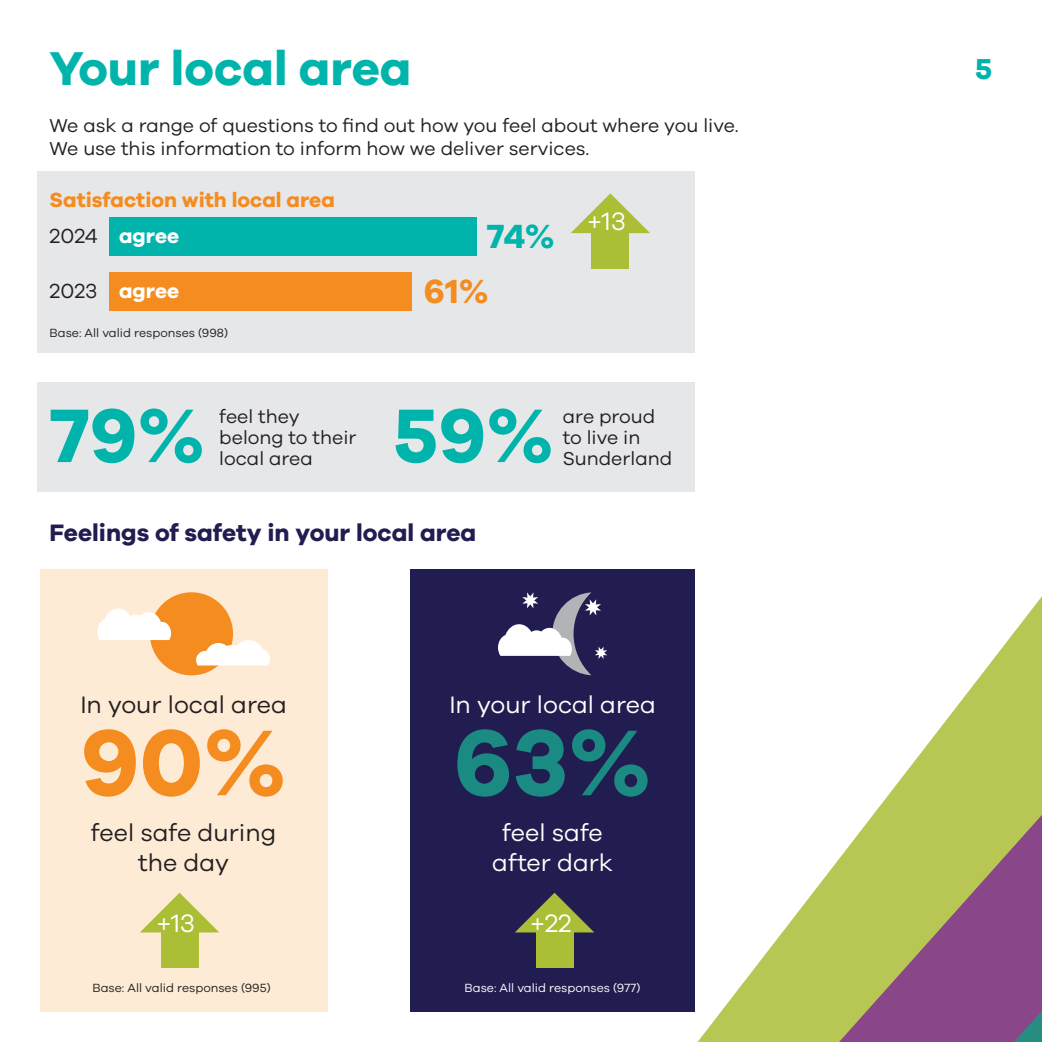
<style>
.page{position:relative;width:1042px;height:1042px;background:#fff}
.page>*{position:absolute;margin:0;border:0;box-sizing:border-box;transform-origin:0 0}
.t1{font:700 96.25px "Galano Grotesque";color:#f48c1f}
.t2{font:700 96.25px "Galano Grotesque";color:#1b8a82}
.t3{font:700 78.23px "Galano Grotesque";color:#00b4ac}
.t4{font:700 49px "Galano Grotesque";color:#00b4ac}
.t5{font:700 34.65px "Galano Grotesque";color:#00b4ac}
.t6{font:700 34.65px "Galano Grotesque";color:#f48c1f}
.t7{font:700 29.75px "Galano Grotesque";color:#00b4ac}
.t8{font:26.07px "Galano Grotesque";color:#fff}
.t9{font:24.5px/29.4px "Galano Grotesque";color:#231f20;text-align:center}
.t10{font:24.5px/29.4px "Galano Grotesque";color:#fff;text-align:center}
.t11{font:700 24.5px "Galano Grotesque";color:#211d51}
.t12{font:700 21px "Galano Grotesque";color:#f48c1f}
.t13{font:700 21px "Galano Grotesque";color:#fff}
.t14{font:21px "Galano Grotesque";color:#231f20}
.t15{font:19.25px/21px "Galano Grotesque";color:#231f20}
.t16{font:12.25px "Galano Grotesque";color:#231f20}
.t17{font:12.25px "Galano Grotesque";color:#fff}
</style>
<div class="page">
<svg style="left:694px;top:577px;width:348px;height:465px"></svg>
<div style="left:37px;top:171px;width:657px;height:181px;background:#e6e7e9"></div>
<div style="left:37px;top:382px;width:657px;height:110px;background:#e6e7e9"></div>
<div style="left:109px;top:217px;width:367px;height:38px;background:#00b4ac"></div>
<div style="left:109px;top:272px;width:303px;height:38px;background:#f48c1f"></div>
<div style="left:40px;top:569px;width:287px;height:443px;background:#feebd6"></div>
<div style="left:410px;top:569px;width:284px;height:443px;background:#211d51"></div>
<div style="left:150px;top:592px;width:83px;height:83px;background:#f48c1f;border-radius:50%"></div>
<svg style="left:196px;top:640px;width:74px;height:25px"></svg>
<svg style="left:97px;top:608px;width:74px;height:32px"></svg>
<svg style="left:498px;top:592px;width:109px;height:83px"></svg>
<div style="left:591px;top:214px;width:38px;height:55px;background:#acbd36"></div>
<svg style="left:571px;top:193px;width:79px;height:40px"></svg>
<div style="left:536px;top:914px;width:37px;height:54px;background:#acbd36"></div>
<svg style="left:515px;top:892px;width:79px;height:40px"></svg>
<div style="left:161px;top:914px;width:37px;height:54px;background:#acbd36"></div>
<svg style="left:140px;top:892px;width:79px;height:40px"></svg>
<h3 class="t4" style="left:50px;top:38px;width:363px">Your local area</h3>
<p class="t15" style="left:50px;top:113px;width:690px;line-height:22.8px">We ask a range of questions to find out how you feel about where you live.<br>We use this information to inform how we deliver services.</p>
<p class="t12" style="left:50px;top:187px;width:287px">Satisfaction with local area</p>
<p class="t14" style="left:50px;top:223px;width:50px">2024</p>
<h3 class="t8" style="left:587px;top:206px;width:40px">+13</h3>
<h3 class="t5" style="left:487px;top:215px;width:69px">74%</h3>
<p class="t13" style="left:119px;top:223px;width:62px">agree</p>
<p class="t14" style="left:50px;top:278px;width:49px">2023</p>
<p class="t13" style="left:119px;top:278px;width:62px">agree</p>
<p class="t16" style="left:50px;top:326px;width:180px">Base: All valid responses (998)</p>
<h3 class="t6" style="left:424px;top:270px;width:66px">61%</h3>
<h2 class="t3" style="left:50px;top:387px;width:157px">79%</h2>
<h2 class="t3" style="left:393px;top:387px;width:162px">59%</h2>
<p class="t15" style="left:219px;top:405px;width:139px">feel they belong to their local area</p>
<p class="t15" style="left:563px;top:405px;width:111px">are proud to live in<br>Sunderland</p>
<p class="t11" style="left:50px;top:517px;width:428px">Feelings of safety in your local area</p>
<p class="t9" style="left:80px;top:689px;width:208px">In your local area</p>
<h1 class="t1" style="left:81px;top:703px;width:207px">90%</h1>
<p class="t9" style="left:91px;top:817px;width:187px">feel safe during the day</p>
<p class="t10" style="left:449px;top:689px;width:208px">In your local area</p>
<h1 class="t2" style="left:454px;top:703px;width:199px">63%</h1>
<p class="t10" style="left:492px;top:817px;width:122px">feel safe after dark</p>
<h3 class="t8" style="left:156px;top:907px;width:40px">+13</h3>
<h3 class="t8" style="left:530px;top:907px;width:43px">+22</h3>
<p class="t16" style="left:92px;top:980px;width:180px">Base: All valid responses (995)</p>
<p class="t17" style="left:464px;top:980px;width:177px">Base: All valid responses (977)</p>
<h3 class="t7" style="left:975px;top:51px;width:19px">5</h3>
</div>
